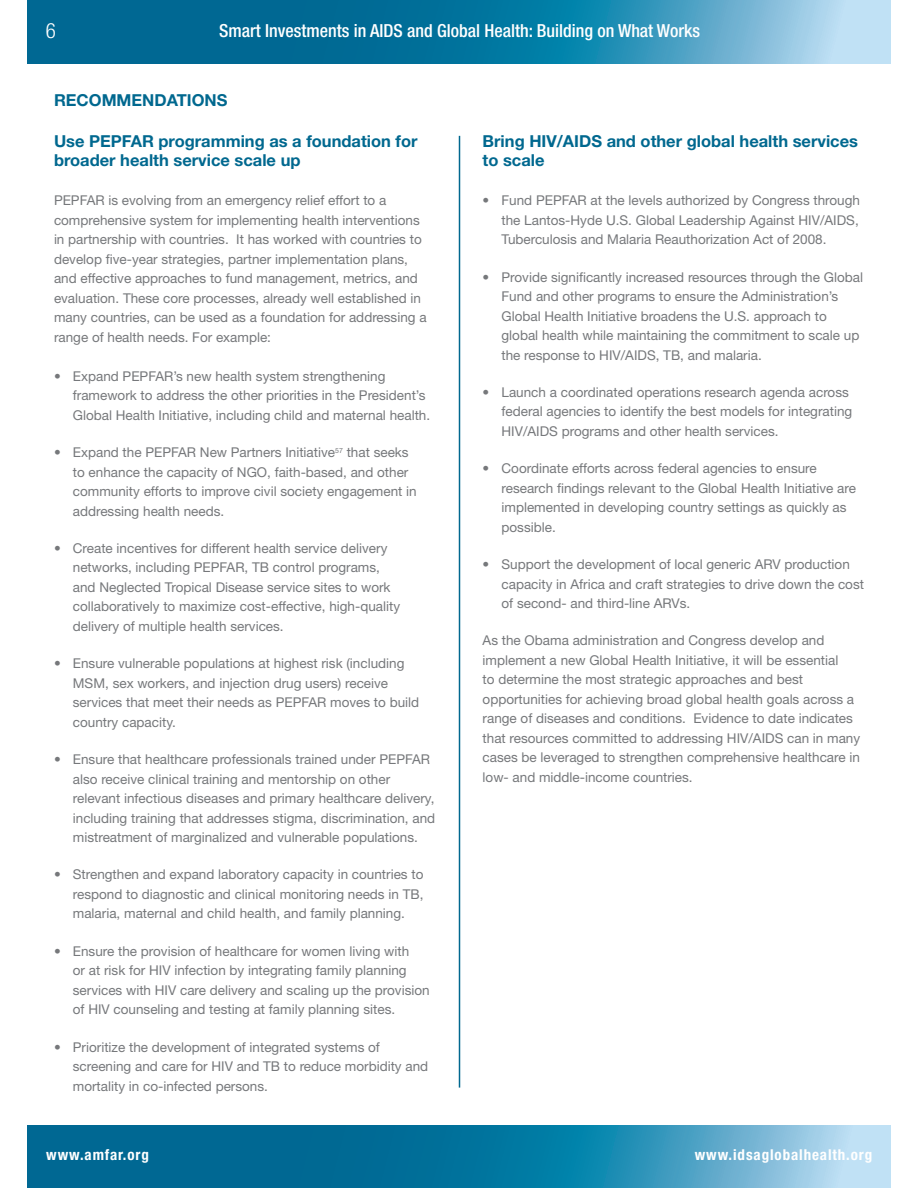
<style>
.page{position:relative;width:918px;height:1188px;background:#fff}
.page>*{position:absolute;margin:0;border:0;box-sizing:border-box;transform-origin:0 0}
.t1{font:300 condensed 21px "Helvetica Neue LT Std";color:#fff}
.t2{font:500 condensed 18px "Helvetica Neue LT Std";color:#fff}
.body{font:700 16.5px/19.5px "Helvetica Neue LT Std";color:#00688f}
.sub_sub_head{font:700 16.5px "Helvetica Neue LT Std";color:#00688f}
.t3{font:700 condensed 15px "Helvetica Neue LT Std";letter-spacing:.06em;color:#fff}
.bullet{font:13.5px/19.5px "Helvetica Neue LT Std";color:#76787b}
.body-2{font:13.5px/19.5px "Helvetica Neue LT Std";color:#76787b}
</style>
<div class="page">
<svg style="left:27px;top:1125px;width:864px;height:63px;background:#2686ac"></svg>
<svg style="left:27px;top:0;width:864px;height:63px;background:#2887ad"></svg>
<hr style="left:459px;top:136px;width:1px;height:952px;background:#00688f">
<p class="t1" style="left:46px;top:19px;width:12px">6</p>
<p class="t2" style="left:219px;top:20px;width:482px">Smart Investments in AIDS and Global Health: Building on What Works</p>
<p class="sub_sub_head" style="left:54px;top:90px;width:111px">Recommendati</p>
<p class="sub_sub_head" style="left:192px;top:90px;width:35px">ons</p>
<p class="body" style="left:54px;top:131px;width:365px">Use PEPFAR programming as a foundation for broader health service scale up</p>
<p class="body-2" style="left:54px;top:191px;width:374px">PEPFAR is evolving from an emergency relief effort to a comprehensive system for implementing health interventions in partnership with countries. It has worked with countries to develop five-year strategies, partner implementation plans, and effective approaches to fund management, metrics, and evaluation. These core processes, already well established in many countries, can be used as a foundation for addressing a range of health needs. For example:</p>
<p class="bullet" style="left:73px;top:366px;width:359px;text-indent:-19px">• Expand PEPFAR’s new health system strengthening framework to address the other priorities in the President’s<br>Global Health Initiative, including child and maternal health.</p>
<p class="bullet" style="left:73px;top:442px;width:345px;text-indent:-19px">• Expand the PEPFAR New Partners Initiative<sup>57</sup> that seeks to enhance the capacity of NGO, faith-based, and other community efforts to improve civil society engagement in addressing health needs.</p>
<p class="bullet" style="left:73px;top:538px;width:329px;text-indent:-19px">• Create incentives for different health service delivery networks, including PEPFAR, TB control programs, and Neglected Tropical Disease service sites to work collaboratively to maximize cost-effective, high-quality delivery of multiple health services.</p>
<p class="bullet" style="left:73px;top:654px;width:348px;text-indent:-19px">• Ensure vulnerable populations at highest risk (including MSM, sex workers, and injection drug users) receive services that meet their needs as PEPFAR moves to build country capacity.</p>
<p class="bullet" style="left:73px;top:749px;width:364px;text-indent:-19px">• Ensure that healthcare professionals trained under PEPFAR also receive clinical training and mentorship on other relevant infectious diseases and primary healthcare delivery, including training that addresses stigma, discrimination, and mistreatment of marginalized and vulnerable populations.</p>
<p class="bullet" style="left:73px;top:865px;width:352px;text-align:justify;text-indent:-19px">• Strengthen and expand laboratory capacity in countries to respond to diagnostic and clinical monitoring needs in TB, malaria, maternal and child health, and family planning.</p>
<p class="bullet" style="left:73px;top:941px;width:358px;text-indent:-19px">• Ensure the provision of healthcare for women living with<br>or at risk for HIV infection by integrating family planning services with HIV care delivery and scaling up the provision of HIV counseling and testing at family planning sites.</p>
<p class="bullet" style="left:73px;top:1037px;width:357px;text-indent:-19px">• Prioritize the development of integrated systems of screening and care for HIV and TB to reduce morbidity and mortality in co-infected persons.</p>
<p class="body" style="left:483px;top:131px;width:377px">Bring HIV/AIDS and other global health services to scale</p>
<p class="bullet" style="left:502px;top:191px;width:360px;text-align:justify;text-indent:-19px">• Fund PEPFAR at the levels authorized by Congress through the Lantos-Hyde U.S. Global Leadership Against HIV/AIDS, Tuberculosis and Malaria Reauthorization Act of 2008.</p>
<p class="bullet" style="left:502px;top:267px;width:363px;text-indent:-19px">• Provide significantly increased resources through the Global Fund and other programs to ensure the Administration’s Global Health Initiative broadens the U.S. approach to global health while maintaining the commitment to scale up the response to HIV/AIDS, TB, and malaria.</p>
<p class="bullet" style="left:502px;top:382px;width:352px;text-indent:-19px">• Launch a coordinated operations research agenda across federal agencies to identify the best models for integrating<br>HIV/AIDS programs and other health services.</p>
<p class="bullet" style="left:502px;top:459px;width:356px;text-indent:-19px">• Coordinate efforts across federal agencies to ensure research findings relevant to the Global Health Initiative are implemented in developing country settings as quickly as possible.</p>
<p class="bullet" style="left:502px;top:554px;width:364px;text-indent:-19px">• Support the development of local generic ARV production capacity in Africa and craft strategies to drive down the cost of second- and third-line ARVs.</p>
<p class="body-2" style="left:483px;top:631px;width:379px">As the Obama administration and Congress develop and implement a new Global Health Initiative, it will be essential<br>to determine the most strategic approaches and best opportunities for achieving broad global health goals across a range of diseases and conditions. Evidence to date indicates that resources committed to addressing HIV/AIDS can in many cases be leveraged to strengthen comprehensive healthcare in low- and middle-income countries.</p>
<p class="t3" style="left:46px;top:1146px;width:104px">www.amfar.org</p>
<p class="t3" style="left:695px;top:1146px;width:179px">www.idsaglobalhealth.org</p>
</div>
